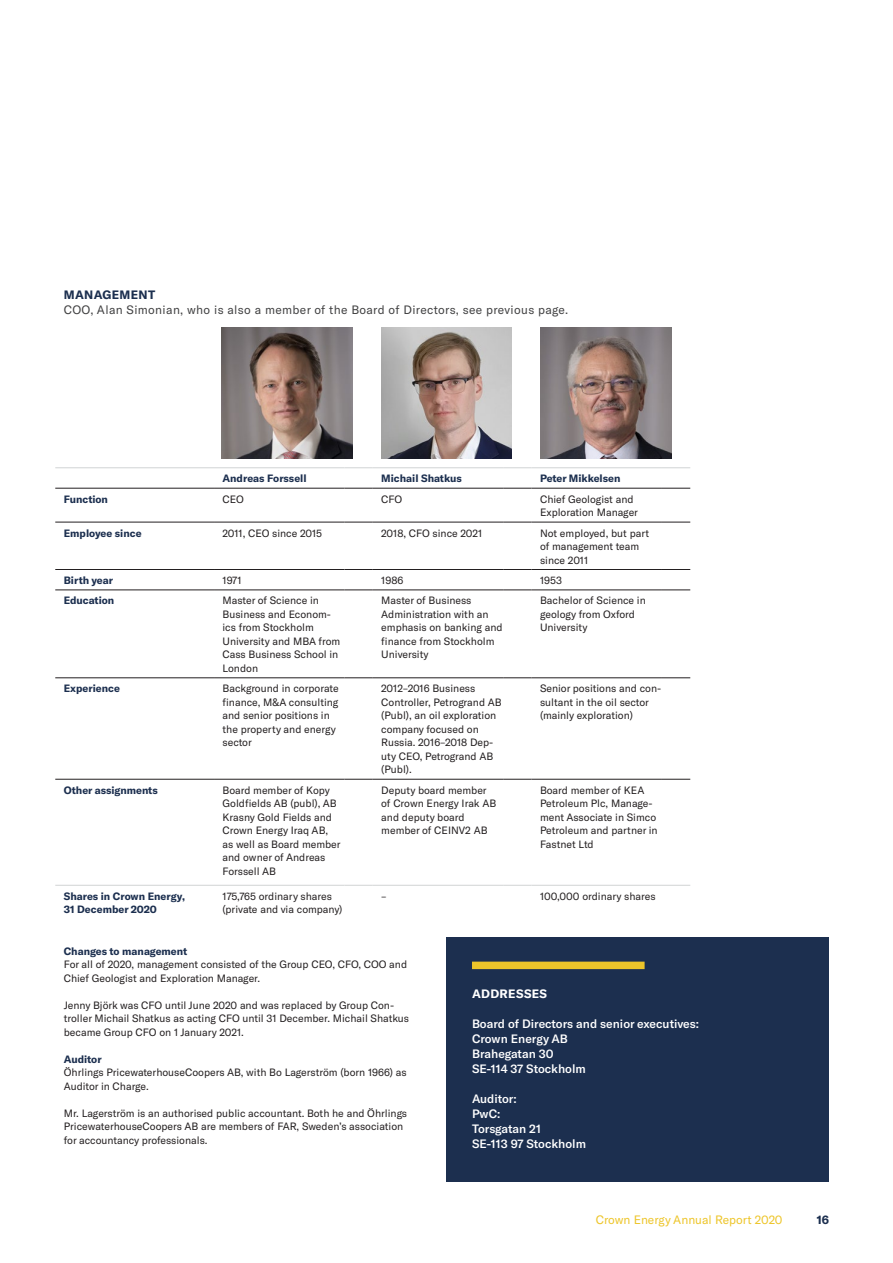
<style>
.page{position:relative;width:893px;height:1263px;background:#fff}
.page>*{position:absolute;margin:0;border:0;box-sizing:border-box;transform-origin:0 0}
.t1{font:500 12px/15px "GT America";color:#fff}
.t2{font:12px "GT America";letter-spacing:.03em;color:#414142}
.t3{font:12px "GT America";color:#edc52a}
.t4{font:700 12px "GT America";letter-spacing:.03em;color:#1c2f4f}
.t5{font:700 12px "GT America";letter-spacing:.03em;color:#fff}
.t6{font:10.5px/13.5px "GT America";color:#231f20}
.t7{font:700 10.5px/13.5px "GT America";color:#1c2f4f}
</style>
<div class="page">
<img style="left:541px;top:328px;width:130px;height:130px">
<img style="left:381px;top:328px;width:131px;height:130px">
<hr style="left:55px;top:488px;width:159px;height:1px;background:#231f20">
<hr style="left:214px;top:488px;width:130px;height:1px;background:#231f20">
<svg style="left:344px;top:488px;width:29px;height:1px"></svg>
<hr style="left:373px;top:488px;width:130px;height:1px;background:#231f20">
<svg style="left:503px;top:488px;width:28px;height:1px"></svg>
<hr style="left:531px;top:488px;width:131px;height:1px;background:#231f20">
<svg style="left:662px;top:488px;width:28px;height:1px"></svg>
<hr style="left:55px;top:522px;width:159px;height:1px;background:#231f20">
<hr style="left:214px;top:522px;width:130px;height:1px;background:#231f20">
<svg style="left:344px;top:522px;width:29px;height:1px"></svg>
<hr style="left:373px;top:522px;width:130px;height:1px;background:#231f20">
<svg style="left:503px;top:522px;width:28px;height:1px"></svg>
<hr style="left:531px;top:522px;width:131px;height:1px;background:#231f20">
<svg style="left:662px;top:522px;width:28px;height:1px"></svg>
<hr style="left:55px;top:569px;width:159px;height:1px;background:#231f20">
<hr style="left:214px;top:569px;width:130px;height:1px;background:#231f20">
<svg style="left:344px;top:569px;width:29px;height:1px"></svg>
<hr style="left:373px;top:569px;width:130px;height:1px;background:#231f20">
<svg style="left:503px;top:569px;width:28px;height:1px"></svg>
<hr style="left:531px;top:569px;width:131px;height:1px;background:#231f20">
<svg style="left:662px;top:569px;width:28px;height:1px"></svg>
<hr style="left:55px;top:590px;width:159px;height:1px;background:#231f20">
<hr style="left:214px;top:590px;width:130px;height:1px;background:#231f20">
<svg style="left:344px;top:590px;width:29px;height:1px"></svg>
<hr style="left:373px;top:590px;width:130px;height:1px;background:#231f20">
<svg style="left:503px;top:590px;width:28px;height:1px"></svg>
<hr style="left:531px;top:590px;width:131px;height:1px;background:#231f20">
<svg style="left:662px;top:590px;width:28px;height:1px"></svg>
<hr style="left:55px;top:677px;width:159px;height:1px;background:#231f20">
<hr style="left:214px;top:677px;width:130px;height:1px;background:#231f20">
<svg style="left:344px;top:677px;width:29px;height:1px"></svg>
<hr style="left:373px;top:677px;width:130px;height:1px;background:#231f20">
<svg style="left:503px;top:677px;width:28px;height:1px"></svg>
<hr style="left:531px;top:677px;width:131px;height:1px;background:#231f20">
<svg style="left:662px;top:677px;width:28px;height:1px"></svg>
<hr style="left:55px;top:779px;width:159px;height:1px;background:#231f20">
<hr style="left:214px;top:779px;width:130px;height:1px;background:#231f20">
<svg style="left:344px;top:779px;width:29px;height:1px"></svg>
<hr style="left:373px;top:779px;width:130px;height:1px;background:#231f20">
<svg style="left:503px;top:779px;width:28px;height:1px"></svg>
<hr style="left:531px;top:779px;width:131px;height:1px;background:#231f20">
<svg style="left:662px;top:779px;width:28px;height:1px"></svg>
<hr style="left:55px;top:467px;width:159px;height:1px;background:#d1d3d4">
<hr style="left:214px;top:467px;width:130px;height:1px;background:#d1d3d4">
<svg style="left:344px;top:467px;width:29px;height:1px"></svg>
<hr style="left:373px;top:467px;width:130px;height:1px;background:#d1d3d4">
<svg style="left:503px;top:467px;width:28px;height:1px"></svg>
<hr style="left:531px;top:467px;width:131px;height:1px;background:#d1d3d4">
<svg style="left:662px;top:467px;width:28px;height:1px"></svg>
<hr style="left:55px;top:885px;width:159px;height:1px;background:#d1d3d4">
<hr style="left:214px;top:885px;width:130px;height:1px;background:#d1d3d4">
<svg style="left:344px;top:885px;width:29px;height:1px"></svg>
<hr style="left:373px;top:885px;width:130px;height:1px;background:#d1d3d4">
<svg style="left:503px;top:885px;width:28px;height:1px"></svg>
<hr style="left:531px;top:885px;width:131px;height:1px;background:#d1d3d4">
<svg style="left:662px;top:885px;width:28px;height:1px"></svg>
<div style="left:446px;top:938px;width:383px;height:244px;background:#1c2f4f"></div>
<img style="left:222px;top:328px;width:130px;height:130px">
<div style="left:472px;top:962px;width:173px;height:7px;background:#edc52a"></div>
<p class="t4" style="left:64px;top:288px;width:93px">MANAGEMENT</p>
<p class="t2" style="left:64px;top:302px;width:506px">COO, Alan Simonian, who is also a member of the Board of Directors, see previous page.</p>
<p class="t7" style="left:223px;top:472px;width:86px">Andreas Forssell</p>
<p class="t7" style="left:381px;top:472px;width:82px">Michail Shatkus</p>
<p class="t7" style="left:540px;top:472px;width:82px">Peter Mikkelsen</p>
<p class="t7" style="left:64px;top:492px;width:46px">Function</p>
<p class="t6" style="left:223px;top:492px;width:23px">CEO</p>
<p class="t6" style="left:381px;top:492px;width:23px">CFO</p>
<p class="t6" style="left:540px;top:492px;width:100px">Chief Geologist and<br>Exploration Manager</p>
<p class="t7" style="left:64px;top:526px;width:79px">Employee since</p>
<p class="t6" style="left:223px;top:526px;width:101px">2011, CEO since 2015</p>
<p class="t6" style="left:381px;top:526px;width:103px">2018, CFO since 2021</p>
<p class="t6" style="left:540px;top:526px;width:111px">Not employed, but part of management team since 2011</p>
<p class="t7" style="left:64px;top:573px;width:51px">Birth year</p>
<p class="t6" style="left:223px;top:573px;width:21px">1971</p>
<p class="t6" style="left:381px;top:573px;width:24px">1986</p>
<p class="t6" style="left:540px;top:573px;width:23px">1953</p>
<p class="t7" style="left:64px;top:594px;width:52px">Education</p>
<p class="t6" style="left:223px;top:594px;width:119px">Master of Science in<br>Business and Econom&shy;ics from Stockholm<br>University and MBA from<br>Cass Business School in<br>London</p>
<p class="t6" style="left:381px;top:594px;width:123px">Master of Business<br>Administration with an emphasis on banking and finance from Stockholm<br>University</p>
<p class="t6" style="left:540px;top:594px;width:107px">Bachelor of Science in geology from Oxford<br>University</p>
<p class="t7" style="left:64px;top:682px;width:58px">Experience</p>
<p class="t6" style="left:223px;top:682px;width:118px">Background in corporate finance, M&amp;A consulting and senior positions in the property and energy sector</p>
<p class="t6" style="left:381px;top:682px;width:122px">2012–2016 Business<br>Controller, Petrogrand AB (Publ), an oil exploration company focused on<br>Russia. 2016–2018 Dep&shy;uty CEO, Petrogrand AB (Publ).</p>
<p class="t6" style="left:540px;top:682px;width:123px">Senior positions and con&shy;sultant in the oil sector (mainly exploration)</p>
<p class="t7" style="left:64px;top:783px;width:96px">Other assignments</p>
<p class="t6" style="left:223px;top:783px;width:120px">Board member of Kopy<br>Goldfields AB (publ), AB<br>Krasny Gold Fields and<br>Crown Energy Iraq AB, as well as Board member and owner of Andreas<br>Forssell AB</p>
<p class="t6" style="left:381px;top:783px;width:117px">Deputy board member of Crown Energy Irak AB and deputy board member of CEINV2 AB</p>
<p class="t6" style="left:540px;top:783px;width:119px">Board member of KEA<br>Petroleum Plc, Manage&shy;ment Associate in Simco<br>Petroleum and partner in<br>Fastnet Ltd</p>
<p class="t7" style="left:64px;top:889px;width:123px">Shares in Crown Energy,<br>31 December 2020</p>
<p class="t6" style="left:223px;top:889px;width:121px">175,765 ordinary shares (private and via company)</p>
<p class="t6" style="left:381px;top:889px;width:7px">–</p>
<p class="t6" style="left:540px;top:889px;width:117px">100,000 ordinary shares</p>
<p class="t7" style="left:64px;top:944px;width:125px">Changes to management</p>
<p class="t6" style="left:64px;top:958px;width:345px">For all of 2020, management consisted of the Group CEO, CFO, COO and<br>Chief Geologist and Exploration Manager.</p>
<p class="t6" style="left:64px;top:998px;width:347px">Jenny Björk was CFO until June 2020 and was replaced by Group Con&shy;troller Michail Shatkus as acting CFO until 31 December. Michail Shatkus became Group CFO on 1 January 2021.</p>
<p class="t7" style="left:64px;top:1052px;width:39px">Auditor</p>
<p class="t6" style="left:64px;top:1066px;width:344px">Öhrlings PricewaterhouseCoopers AB, with Bo Lagerström (born 1966) as<br>Auditor in Charge.</p>
<p class="t6" style="left:64px;top:1106px;width:345px">Mr. Lagerström is an authorised public accountant. Both he and Öhrlings<br>PricewaterhouseCoopers AB are members of FAR, Sweden’s association for accountancy professionals.</p>
<p class="t5" style="left:472px;top:986px;width:77px">ADDRESSES</p>
<p class="t1" style="left:472px;top:1016px;width:229px">Board of Directors and senior executives:<br>Crown Energy AB<br>Brahegatan 30<br>SE-114 37 Stockholm</p>
<p class="t1" style="left:472px;top:1091px;width:116px">Auditor:<br>PwC:<br>Torsgatan 21<br>SE-113 97 Stockholm</p>
<p class="t3" style="left:596px;top:1213px;width:188px">Crown Energy Annual Report 2020</p>
<p class="t4" style="left:817px;top:1212px;width:14px">16</p>
</div>
